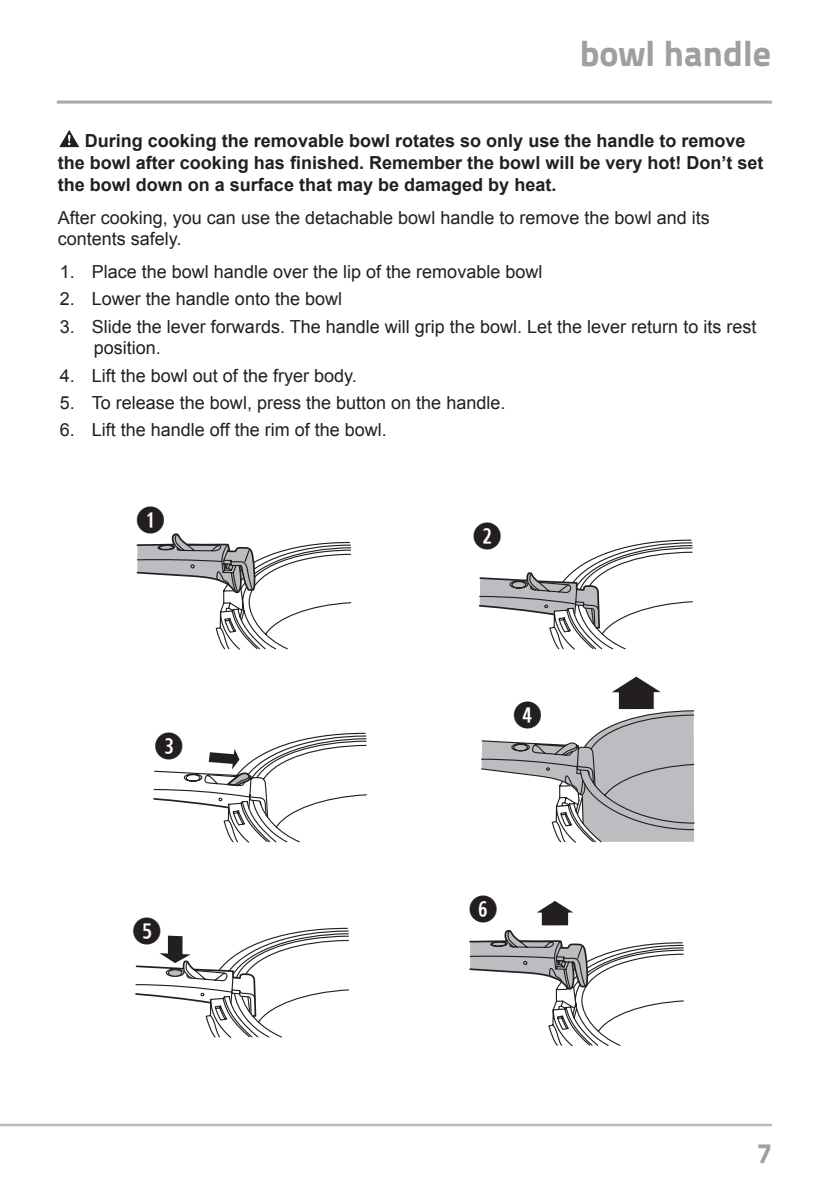
<style>
.page{position:relative;width:840px;height:1191px;background:#fff}
.page>*{position:absolute;margin:0;border:0;box-sizing:border-box;transform-origin:0 0}
.t1{font:36px "Titillium Text 14 L 999 wt";color:#9d9fa2}
.t2{font:700 36px "Combi Numerals";color:#231f20}
.t3{font:28px "Titillium Text 14 L 999 wt";color:#9d9fa2}
.Body{font:18px/21.6px "Arial";color:#231f20}
.Warning{font:700 18px/21.6px "Arial";color:#231f20}
</style>
<div class="page">
<hr style="left:0;top:1125px;width:771px;height:1px;background:#a8a9ad">
<hr style="left:0;top:1123px;width:771px;height:1px;background:#a8a9ad">
<hr style="left:57px;top:101px;width:714px;height:3px;background:#a8a9ad">
<svg style="left:59px;top:130px;width:20px;height:17px"></svg>
<svg style="left:599px;top:539px;width:94px;height:111px"></svg>
<svg style="left:479px;top:555px;width:120px;height:95px"></svg>
<svg style="left:136px;top:533px;width:216px;height:117px"></svg>
<svg style="left:153px;top:732px;width:214px;height:306px"></svg>
<svg style="left:135px;top:935px;width:122px;height:82px"></svg>
<svg style="left:481px;top:676px;width:214px;height:167px"></svg>
<svg style="left:469px;top:901px;width:215px;height:146px"></svg>
<p class="t1" style="left:579px;top:31px;width:192px">bowl handle</p>
<p class="Warning" style="left:58px;top:131px;width:707px;text-indent:27px">During cooking the removable bowl rotates so only use the handle to remove the bowl after cooking has finished. Remember the bowl will be very hot! Don’t set the bowl down on a surface that may be damaged by heat.</p>
<p class="Body" style="left:58px;top:207px;width:653px">After cooking, you can use the detachable bowl handle to remove the bowl and its contents safely.</p>
<p class="Body" style="left:60px;top:261px;width:484px">1. Place the bowl handle over the lip of the removable bowl</p>
<p class="Body" style="left:60px;top:288px;width:284px">2. Lower the handle onto the bowl</p>
<p class="Body" style="left:94px;top:316px;width:663px;text-indent:-34px">3. Slide the lever forwards. The handle will grip the bowl. Let the lever return to its rest position.</p>
<p class="Body" style="left:60px;top:365px;width:298px">4. Lift the bowl out of the fryer body.</p>
<p class="Body" style="left:60px;top:392px;width:447px">5. To release the bowl, press the button on the handle.</p>
<p class="Body" style="left:60px;top:419px;width:328px">6. Lift the handle off the rim of the bowl.</p>
<p class="t2" style="left:136px;top:506px;width:31px">Q</p>
<p class="t2" style="left:154px;top:732px;width:31px">E</p>
<p class="t2" style="left:132px;top:917px;width:31px">T</p>
<p class="t2" style="left:472px;top:522px;width:31px">W</p>
<p class="t2" style="left:512px;top:701px;width:31px">R</p>
<p class="t2" style="left:468px;top:895px;width:31px">Y</p>
<p class="t3" style="left:756px;top:1135px;width:16px">7</p>
</div>
